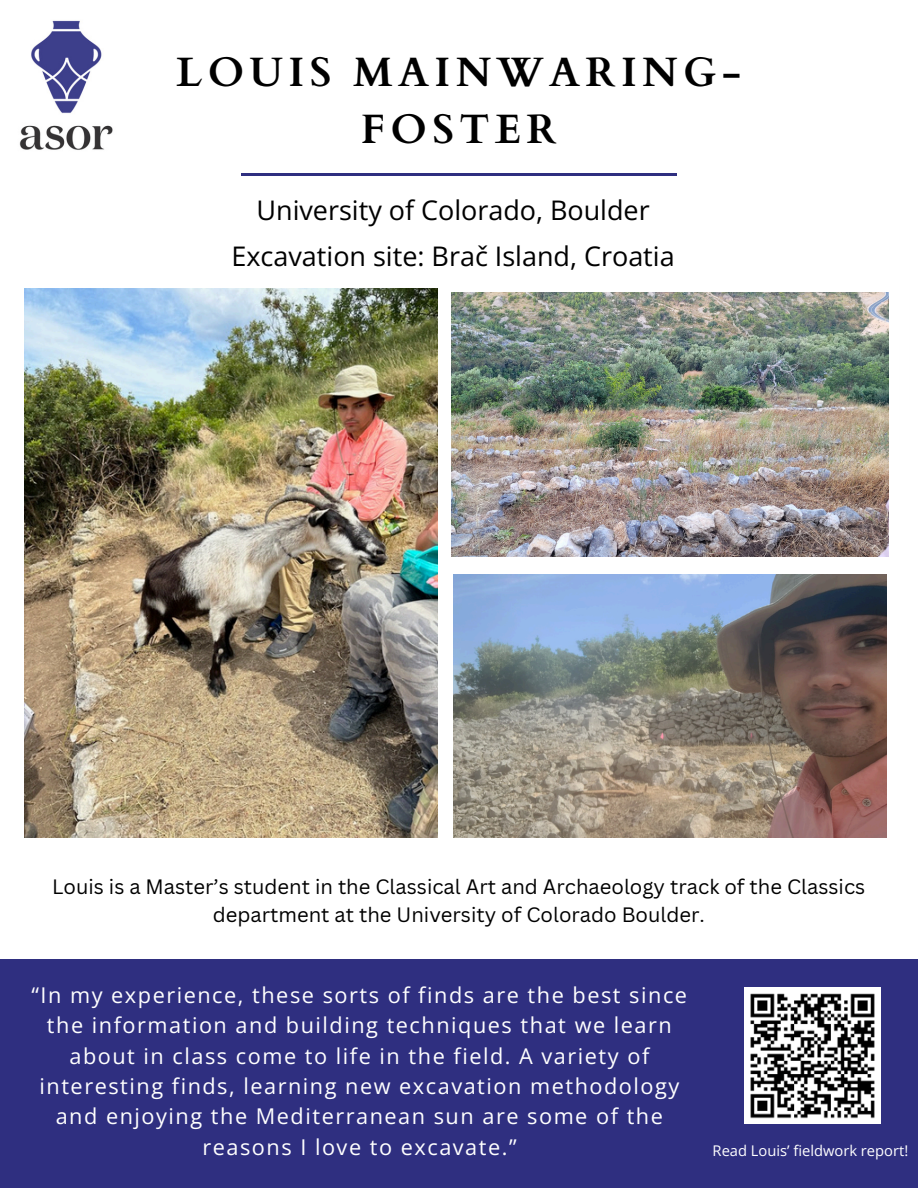
<style>
.page{position:relative;width:918px;height:1188px;background:#fff}
.page>*{position:absolute;margin:0;border:0;box-sizing:border-box;transform-origin:0 0}
.t1{font:700 41.1px/57.3px "Cardo";letter-spacing:.13em;color:#000;text-align:center}
.t2{font:27px/46.2px "Open Sans";color:#000;text-align:center}
.t3{font:21.75px/30.3px "Open Sans";letter-spacing:.07em;color:#fff;text-align:center}
.t4{font:20.25px/28.2px "Canva Sans";color:#000;text-align:center}
.t5{font:14.7px "Open Sans";color:#fff}
</style>
<div class="page">
<hr style="left:241px;top:174px;width:436px;height:2px;background:#2f2f80">
<img style="left:452px;top:293px;width:436px;height:263px">
<div style="left:0;top:959px;width:918px;height:229px;background:#2f2f80"></div>
<img style="left:19px;top:20px;width:94px;height:130px">
<img style="left:25px;top:289px;width:413px;height:549px">
<img style="left:453px;top:574px;width:433px;height:263px">
<img style="left:744px;top:987px;width:136px;height:137px">
<p class="t1" style="left:176px;top:44px;width:567px">LOUIS MAINWARING-<br>FOSTER</p>
<p class="t2" style="left:231px;top:186px;width:445px">University of Colorado, Boulder<br>Excavation site: Brač Island, Croatia</p>
<h2 class="t4" style="left:52px;top:872px;width:815px">Louis is a Master’s student in the Classical Art and Archaeology track of the Classics department at the University of Colorado Boulder.</h2>
<h1 class="t3" style="left:31px;top:979px;width:657px">“In my experience, these sorts of finds are the best since the information and building techniques that we learn about in class come to life in the field. A variety of interesting finds, learning new excavation methodology and enjoying the Mediterranean sun are some of the reasons I love to excavate.”</h1>
<p class="t5" style="left:713px;top:1141px;width:197px">Read Louis’ fieldwork report!</p>
</div>
